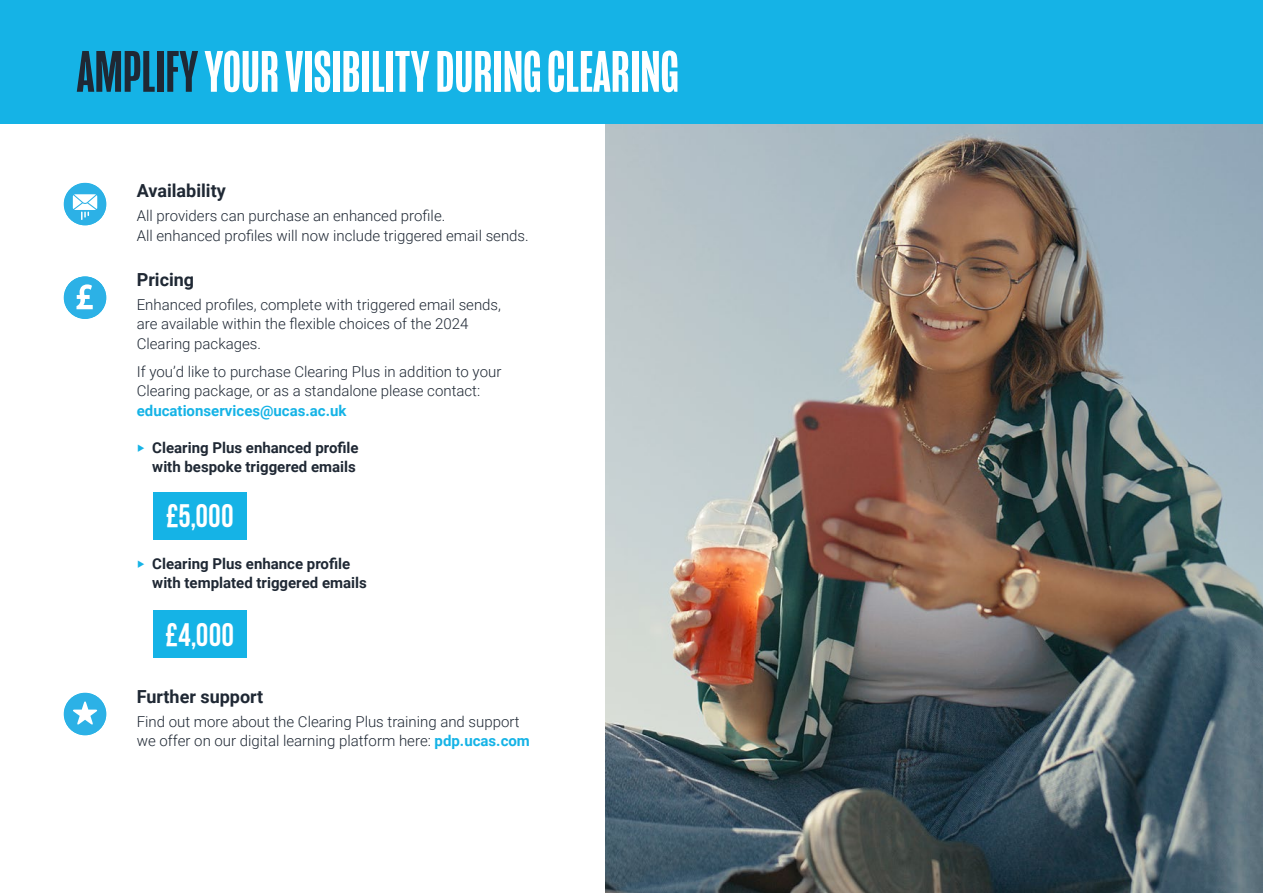
<style>
.page{position:relative;width:1263px;height:893px;background:#fff}
.page>*{position:absolute;margin:0;border:0;box-sizing:border-box;transform-origin:0 0}
.t1{font:500 60px "Mongoose";color:#fff}
.t2{font:900 32.7px "Apricus";color:#fff}
.t3{font:700 18px "Roboto";color:#1f2834}
.t4{font:300 15px/19.5px "Roboto";color:#1f2834}
.t5{font:700 15px/19.5px "Roboto";color:#1f2834;text-align:right}
.s1{color:#1f2834}
.s2{font-weight:700;color:#15b3e6}
.s3{font-weight:400;color:#15b3e6}
</style>
<div class="page">
<img style="left:606px;top:123px;width:657px;height:770px">
<div style="left:0;top:0;width:1263px;height:123px;background:#15b3e6"></div>
<div style="left:153px;top:492px;width:93px;height:47px;background:#15b3e6"></div>
<div style="left:153px;top:610px;width:93px;height:48px;background:#15b3e6"></div>
<div style="left:64px;top:183px;width:42px;height:42px;background:#2cb1e6;border-radius:50%"></div>
<svg style="left:73px;top:194px;width:24px;height:25px"></svg>
<div style="left:64px;top:276px;width:42px;height:43px;background:#2cb1e6;border-radius:50%"></div>
<svg style="left:76px;top:284px;width:17px;height:25px"></svg>
<div style="left:64px;top:693px;width:42px;height:42px;background:#2cb1e6;border-radius:50%"></div>
<svg style="left:73px;top:701px;width:25px;height:24px"></svg>
<p class="t1" style="left:77px;top:37px;width:604px"><span class="s1">AMPLIFY</span> YOUR VISIBILITY DURING CLEARING</p>
<p class="t3" style="left:137px;top:178px;width:91px">Availability</p>
<p class="t4" style="left:137px;top:206px;width:393px">All providers can purchase an enhanced profile.<br>All enhanced profiles will now include triggered email sends.</p>
<p class="t3" style="left:137px;top:267px;width:59px">Pricing</p>
<p class="t4" style="left:137px;top:294px;width:366px">Enhanced profiles, complete with triggered email sends, are available within the flexible choices of the 2024<br>Clearing packages.</p>
<p class="t4" style="left:137px;top:361px;width:366px">If you’d like to purchase Clearing Plus in addition to your<br>Clearing package, or as a standalone please contact: <span class="s2">educationservices@ucas.ac.uk</span></p>
<p class="t5" style="left:137px;top:437px;width:223px"><span class="s3">‣</span> Clearing Plus enhanced profile with bespoke triggered emails</p>
<p class="t2" style="left:166px;top:501px;width:70px">£5,000</p>
<p class="t5" style="left:152px;top:553px;width:216px;text-align:left;text-indent:-16px"><span class="s3">‣</span> Clearing Plus enhance profile with templated triggered emails</p>
<p class="t2" style="left:165px;top:620px;width:70px">£4,000</p>
<p class="t3" style="left:137px;top:684px;width:128px">Further support</p>
<p class="t4" style="left:137px;top:711px;width:395px">Find out more about the Clearing Plus training and support we offer on our digital learning platform here: <span class="s2">pdp.ucas.com</span></p>
</div>
